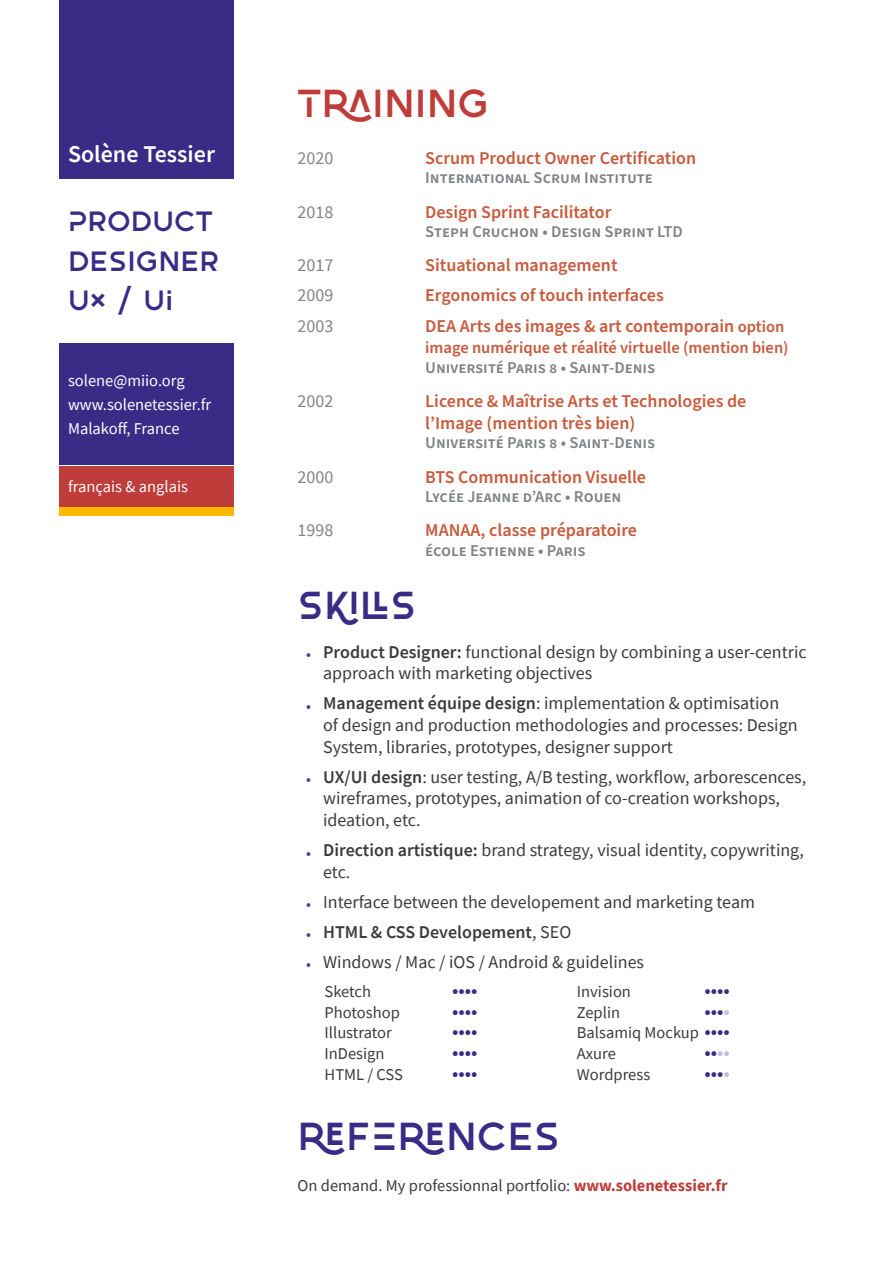
<style>
.page{position:relative;width:893px;height:1263px;background:#fff}
.page>*{position:absolute;margin:0;border:0;box-sizing:border-box;transform-origin:0 0}
.t1{font:42px "Autorich Sans";color:#3a2b87}
.t2{font:42px "Autorich Sans";color:#be3c3a}
.t3{font:30px/39.8px "Autorich Sans Lite";color:#3a2b87}
.t4{font:600 24px "Source Sans Pro";color:#fff}
.t5{font:21px "Source Sans Pro";color:#3a2b87}
.t6{font:18px/21.6px "Source Sans Pro";color:#3b3b3d}
.t7{font:600 18px/21.6px "Source Sans Pro";color:#c85b3d}
.t8{font:18px "Source Sans Pro";color:#808285}
.t9{font:600 18px "Source Sans Pro";color:#3b3b3d}
.t10{font:600 16.5px "Source Sans Pro";color:#808285}
.t11{font:16.5px/20.7px "Source Sans Pro";color:#3b3b3d}
.t12{font:16.5px/24px "Source Sans Pro";color:#fff}
.t13{font:600 16.5px "Source Sans Pro";color:#c85b3d}
.s1{font-size:16.5px}
.s2{font-weight:600}
.s3{font-weight:400}
.s4{color:#c4c0db}
.s5{font-size:21px;color:#3a2b87}
.s6{font-weight:700;color:#be3c3a}
</style>
<div class="page">
<div style="left:60px;top:0;width:174px;height:179px;background:#3a2b87"></div>
<div style="left:60px;top:343px;width:174px;height:122px;background:#3a2b87"></div>
<div style="left:60px;top:466px;width:174px;height:40px;background:#be3c3a"></div>
<div style="left:60px;top:507px;width:174px;height:9px;background:#ffba00"></div>
<h3 class="t4" style="left:68px;top:138px;width:148px">Solène Tessier</h3>
<h2 class="t3" style="left:68px;top:200px;width:152px">PRODUCT<br>DESIGNER<br>UX / UI</h2>
<p class="t12" style="left:68px;top:369px;width:145px">solene@miio.org www.solenetessier.fr<br>Malakoff, France</p>
<p class="t12" style="left:68px;top:475px;width:121px">français &amp; anglais</p>
<h1 class="t2" style="left:298px;top:77px;width:193px">TRAINING</h1>
<p class="t8" style="left:298px;top:146px;width:37px">2020</p>
<p class="t7" style="left:425px;top:147px;width:272px">Scrum Product Owner Certification</p>
<p class="t10" style="left:425px;top:167px;width:229px">International Scrum Institute</p>
<p class="t8" style="left:298px;top:200px;width:37px">2018</p>
<p class="t7" style="left:425px;top:201px;width:188px">Design Sprint Facilitator</p>
<p class="t10" style="left:425px;top:221px;width:259px">Steph Cruchon • Design Sprint LTD</p>
<p class="t8" style="left:298px;top:254px;width:37px">2017</p>
<p class="t7" style="left:425px;top:255px;width:194px">Situational management</p>
<p class="t8" style="left:298px;top:284px;width:37px">2009</p>
<p class="t7" style="left:425px;top:285px;width:240px">Ergonomics of touch interfaces</p>
<p class="t8" style="left:298px;top:314px;width:37px">2003</p>
<p class="t7" style="left:425px;top:315px;width:361px">DEA Arts des images &amp; art contemporain <span class="s1">option</span></p>
<p class="t13" style="left:425px;top:337px;width:365px">image numérique et réalité virtuelle (mention bien)</p>
<p class="t10" style="left:425px;top:356px;width:232px">Université Paris 8 • Saint-Denis</p>
<p class="t8" style="left:298px;top:390px;width:37px">2002</p>
<p class="t7" style="left:425px;top:391px;width:323px">Licence &amp; Maîtrise Arts et Technologies de l’Image (mention très bien)</p>
<p class="t10" style="left:425px;top:432px;width:232px">Université Paris 8 • Saint-Denis</p>
<p class="t8" style="left:298px;top:465px;width:37px">2000</p>
<p class="t7" style="left:425px;top:466px;width:222px">BTS Communication Visuelle</p>
<p class="t10" style="left:425px;top:485px;width:198px">Lycée Jeanne d’Arc • Rouen</p>
<p class="t8" style="left:298px;top:519px;width:37px">1998</p>
<p class="t7" style="left:425px;top:520px;width:213px">MANAA, classe préparatoire</p>
<p class="t10" style="left:425px;top:539px;width:162px">école Estienne • Paris</p>
<h1 class="t1" style="left:298px;top:579px;width:121px">SKILLS</h1>
<p class="t6" style="left:323px;top:641px;width:485px;text-indent:-17px"><sub>•</sub> <span class="s2">Product Designer:</span> functional design by combining a user-centric approach with marketing objectives</p>
<p class="t6" style="left:323px;top:692px;width:476px;text-indent:-17px"><sub>•</sub> <span class="s2">Management équipe design</span>: implementation &amp; optimisation of design and production methodologies and processes: Design<br>System, libraries, prototypes, designer support</p>
<p class="t6" style="left:323px;top:766px;width:485px;text-indent:-17px"><sub>•</sub> <span class="s2">UX/UI design</span>: user testing, A/B testing, workflow, arborescences, wireframes, prototypes, animation of co-creation workshops, ideation, etc.</p>
<p class="t6" style="left:323px;top:839px;width:482px;text-indent:-17px"><sub>•</sub> <span class="s2">Direction artistique:</span> brand strategy, visual identity, copywriting, etc.</p>
<p class="t6" style="left:306px;top:891px;width:450px"><sub>•</sub> Interface between the developement and marketing team</p>
<p class="t9" style="left:306px;top:920px;width:267px"><sub>•</sub> HTML &amp; CSS Developement<span class="s3">, SEO</span></p>
<p class="t6" style="left:306px;top:951px;width:339px"><sub>•</sub> Windows / Mac / iOS / Android &amp; guidelines</p>
<p class="t11" style="left:325px;top:981px;width:48px">Sketch</p>
<p class="t5" style="left:452px;top:976px;width:27px">••••</p>
<p class="t11" style="left:325px;top:1002px;width:77px">Photoshop</p>
<p class="t5" style="left:452px;top:997px;width:27px">••••</p>
<p class="t11" style="left:325px;top:1022px;width:69px">Illustrator</p>
<p class="t5" style="left:452px;top:1018px;width:27px">••••</p>
<p class="t11" style="left:325px;top:1043px;width:62px">InDesign</p>
<p class="t5" style="left:452px;top:1039px;width:27px">••••</p>
<p class="t11" style="left:325px;top:1064px;width:80px">HTML / CSS</p>
<p class="t5" style="left:452px;top:1059px;width:27px">••••</p>
<p class="t11" style="left:577px;top:981px;width:56px">Invision</p>
<p class="t5" style="left:704px;top:976px;width:27px">••••</p>
<p class="t11" style="left:577px;top:1002px;width:45px">Zeplin</p>
<p class="t5" style="left:704px;top:997px;width:27px">•••<span class="s4">•</span></p>
<p class="t11" style="left:577px;top:1022px;width:155px">Balsamiq Mockup <span class="s5">••••<br></span>Axure</p>
<p class="t5" style="left:704px;top:1039px;width:27px">••<span class="s4">••</span></p>
<p class="t11" style="left:577px;top:1064px;width:75px">Wordpress</p>
<p class="t5" style="left:704px;top:1059px;width:27px">•••<span class="s4">•</span></p>
<h1 class="t1" style="left:298px;top:1110px;width:264px">REFERENCES</h1>
<p class="t11" style="left:298px;top:1175px;width:432px">On demand. My professionnal portfolio: <span class="s6">www.solenetessier.fr</span></p>
</div>
